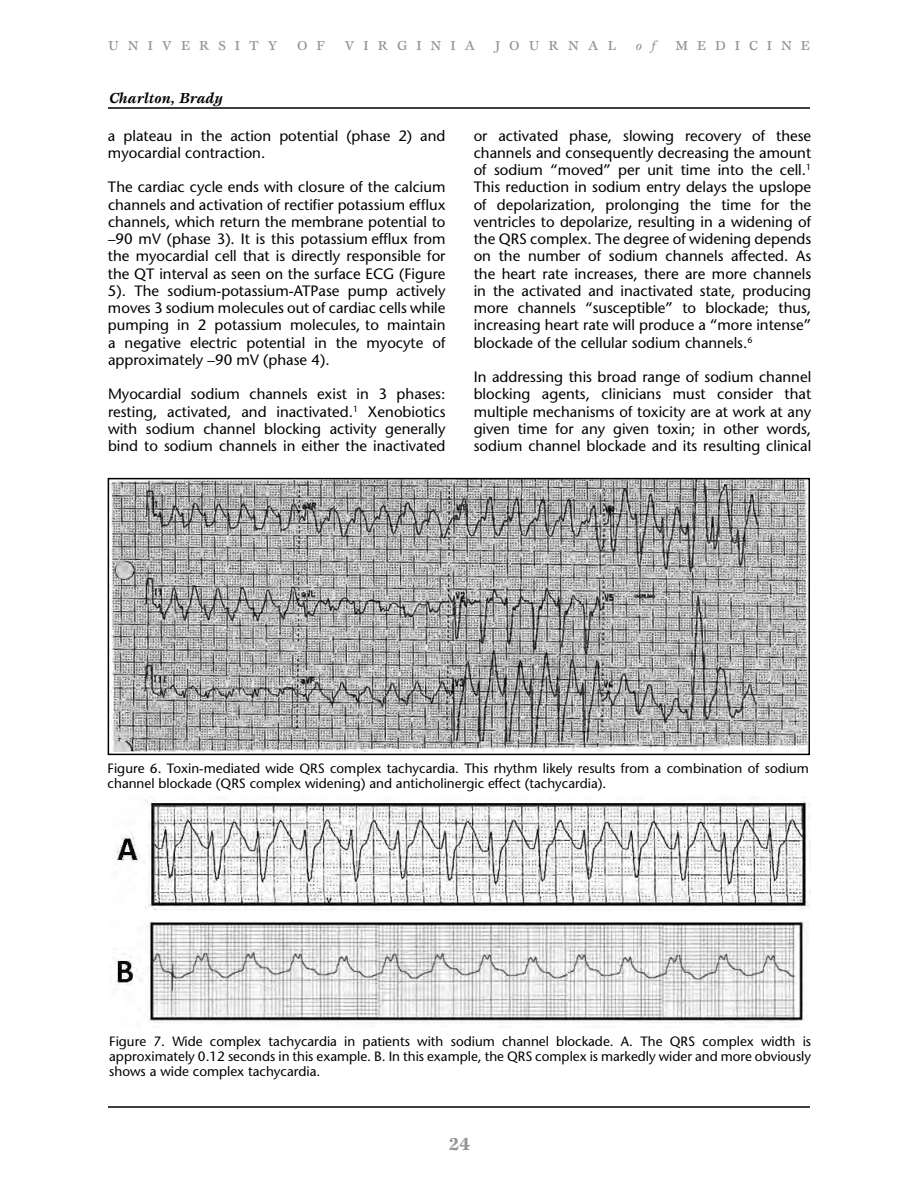
<style>
.page{position:relative;width:918px;height:1188px;background:#fff}
.page>*{position:absolute;margin:0;border:0;box-sizing:border-box;transform-origin:0 0}
.t1{font:700 18px "Esprit Std";color:#939598}
.t2{font:15px/17.2px "Stone Sans";color:#000;text-align:justify}
.t3{font:italic 700 15px "Esprit Std";color:#000}
.t4{font:13.5px/15px "Stone Sans";color:#000}
.t5{font:500 13.5px "Esprit Std";letter-spacing:.66em;color:#939598}
.t6{font:italic 500 13.5px "Esprit Std";color:#939598}
</style>
<div class="page">
<hr style="left:108px;top:107px;width:702px;height:2px;background:#000">
<hr style="left:108px;top:1106px;width:702px;height:2px;background:#000">
<img style="left:111px;top:481px;width:696px;height:270px">
<div style="left:108px;top:478px;width:702px;height:277px;border:2px solid #000"></div>
<img style="left:116px;top:797px;width:695px;height:113px">
<img style="left:115px;top:921px;width:691px;height:102px">
<p class="t5" style="left:108px;top:38px;width:171px">UNIVERSITY</p>
<p class="t5" style="left:297px;top:38px;width:29px">O F</p>
<p class="t5" style="left:344px;top:38px;width:133px">VIRGINIA</p>
<p class="t5" style="left:495px;top:38px;width:123px">JOURNAL</p>
<p class="t6" style="left:636px;top:37px;width:22px">o f</p>
<p class="t5" style="left:676px;top:38px;width:136px">MEDICINE</p>
<p class="t3" style="left:109px;top:89px;width:115px">Charlton, Brady</p>
<p class="t2" style="left:108px;top:127px;width:339px">a plateau in the action potential (phase 2) and myocardial contraction.</p>
<p class="t2" style="left:108px;top:179px;width:339px">The cardiac cycle ends with closure of the calcium channels and activation of rectifier potassium efflux channels, which return the membrane potential to –90 mV (phase 3). It is this potassium efflux from the myocardial cell that is directly responsible for the QT interval as seen on the surface ECG (Figure 5). The sodium-potassium-ATPase pump actively moves 3 sodium molecules out of cardiac cells while pumping in 2 potassium molecules, to maintain a negative electric potential in the myocyte of approximately –90 mV (phase 4).</p>
<p class="t2" style="left:108px;top:386px;width:339px">Myocardial sodium channels exist in 3 phases: resting, activated, and inactivated.<sup>1</sup> Xenobiotics with sodium channel blocking activity generally bind to sodium channels in either the inactivated</p>
<p class="t2" style="left:474px;top:127px;width:339px">or activated phase, slowing recovery of these channels and consequently decreasing the amount of sodium “moved” per unit time into the cell.<sup>1<br></sup>This reduction in sodium entry delays the upslope of depolarization, prolonging the time for the ventricles to depolarize, resulting in a widening of the QRS complex. The degree of widening depends on the number of sodium channels affected. As the heart rate increases, there are more channels in the activated and inactivated state, producing more channels “susceptible” to blockade; thus, increasing heart rate will produce a “more intense” blockade of the cellular sodium channels.<sup>6</sup></p>
<p class="t2" style="left:474px;top:368px;width:339px">In addressing this broad range of sodium channel blocking agents, clinicians must consider that multiple mechanisms of toxicity are at work at any given time for any given toxin; in other words, sodium channel blockade and its resulting clinical</p>
<p class="t4" style="left:108px;top:761px;width:703px">Figure 6. Toxin-mediated wide QRS complex tachycardia. This rhythm likely results from a combination of sodium channel blockade (QRS complex widening) and anticholinergic effect (tachycardia).</p>
<p class="t4" style="left:109px;top:1034px;width:703px;text-align:justify">Figure 7. Wide complex tachycardia in patients with sodium channel blockade. A. The QRS complex width is approximately 0.12 seconds in this example. B. In this example, the QRS complex is markedly wider and more obviously shows a wide complex tachycardia.</p>
<p class="t1" style="left:449px;top:1133px;width:23px">24</p>
</div>
